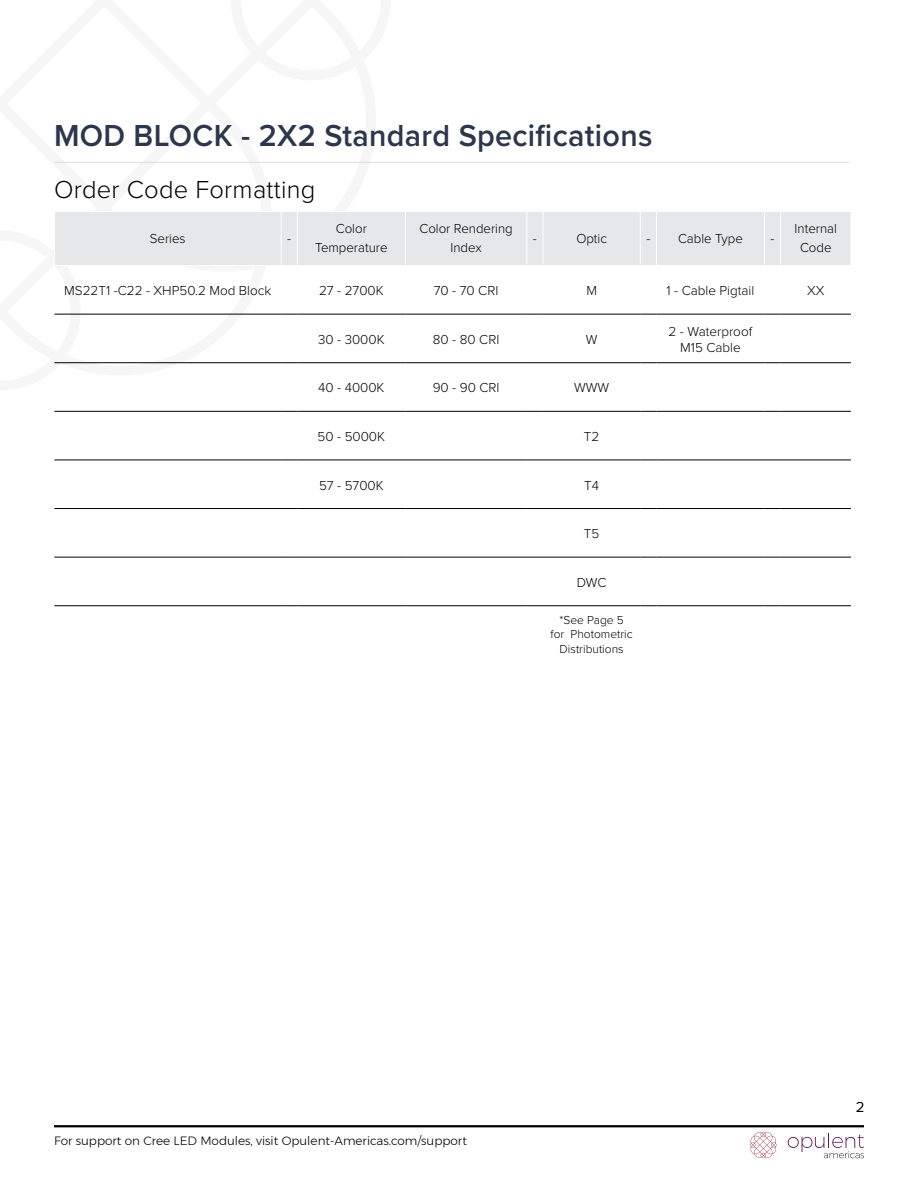
<style>
.page{position:relative;width:918px;height:1188px;background:#fff}
.page>*{position:absolute;margin:0;border:0;box-sizing:border-box;transform-origin:0 0}
.t1{font:600 31.5px "Proxima Nova";letter-spacing:.01em;color:#2d374b}
.t2{font:300 25.5px "Proxima Nova";letter-spacing:.01em;color:#000}
.t3{font:15px "Proxima Nova";color:#000}
.t4{font:300 13.5px/19.2px "Proxima Nova";color:#000;text-align:center}
.t5{font:300 12px "Montserrat";color:#000}
.t6{font:300 12px/14.4px "Proxima Nova";color:#000;text-align:center}
</style>
<div class="page">
<hr style="left:54px;top:1125px;width:810px;height:2px;background:#000">
<svg style="left:54px;top:161px;width:337px;height:203px"></svg>
<svg style="left:750px;top:1132px;width:27px;height:26px"></svg>
<svg style="left:788px;top:1133px;width:76px;height:25px"></svg>
<hr style="left:54px;top:162px;width:795px;height:1px;background:#dcddde">
<div style="left:54px;top:211px;width:796px;height:55px;background:#e6e7e8"></div>
<hr style="left:764px;top:212px;width:1px;height:53px;background:#fff">
<hr style="left:781px;top:211px;width:70px;height:1px;background:#fff">
<hr style="left:780px;top:212px;width:1px;height:53px;background:#fff">
<hr style="left:54px;top:314px;width:227px;height:1px;background:#000">
<svg style="left:281px;top:314px;width:16px;height:1px"></svg>
<hr style="left:297px;top:314px;width:108px;height:1px;background:#000">
<hr style="left:405px;top:314px;width:122px;height:1px;background:#000">
<svg style="left:527px;top:314px;width:16px;height:1px"></svg>
<hr style="left:543px;top:314px;width:97px;height:1px;background:#000">
<svg style="left:640px;top:314px;width:16px;height:1px"></svg>
<hr style="left:656px;top:314px;width:108px;height:1px;background:#000">
<svg style="left:764px;top:314px;width:17px;height:1px"></svg>
<hr style="left:781px;top:314px;width:70px;height:1px;background:#000">
<hr style="left:54px;top:362px;width:227px;height:1px;background:#000">
<svg style="left:281px;top:362px;width:16px;height:1px"></svg>
<hr style="left:297px;top:362px;width:108px;height:1px;background:#000">
<hr style="left:405px;top:362px;width:122px;height:1px;background:#000">
<svg style="left:527px;top:362px;width:16px;height:1px"></svg>
<hr style="left:543px;top:362px;width:97px;height:1px;background:#000">
<svg style="left:640px;top:362px;width:16px;height:1px"></svg>
<hr style="left:656px;top:362px;width:108px;height:1px;background:#000">
<svg style="left:764px;top:362px;width:17px;height:1px"></svg>
<hr style="left:781px;top:362px;width:70px;height:1px;background:#000">
<hr style="left:54px;top:411px;width:227px;height:1px;background:#000">
<svg style="left:281px;top:411px;width:16px;height:1px"></svg>
<hr style="left:297px;top:411px;width:108px;height:1px;background:#000">
<hr style="left:405px;top:411px;width:122px;height:1px;background:#000">
<svg style="left:527px;top:411px;width:16px;height:1px"></svg>
<hr style="left:543px;top:411px;width:97px;height:1px;background:#000">
<svg style="left:640px;top:411px;width:16px;height:1px"></svg>
<hr style="left:656px;top:411px;width:108px;height:1px;background:#000">
<svg style="left:764px;top:411px;width:17px;height:1px"></svg>
<hr style="left:781px;top:411px;width:70px;height:1px;background:#000">
<hr style="left:297px;top:460px;width:108px;height:1px;background:#000">
<hr style="left:54px;top:460px;width:227px;height:1px;background:#000">
<hr style="left:54px;top:508px;width:227px;height:1px;background:#000">
<hr style="left:54px;top:557px;width:227px;height:1px;background:#000">
<hr style="left:54px;top:605px;width:227px;height:1px;background:#000">
<svg style="left:281px;top:460px;width:16px;height:1px"></svg>
<hr style="left:405px;top:460px;width:122px;height:1px;background:#000">
<svg style="left:527px;top:460px;width:16px;height:1px"></svg>
<hr style="left:543px;top:460px;width:97px;height:1px;background:#000">
<svg style="left:640px;top:460px;width:16px;height:1px"></svg>
<hr style="left:656px;top:460px;width:108px;height:1px;background:#000">
<svg style="left:764px;top:460px;width:17px;height:1px"></svg>
<hr style="left:781px;top:460px;width:70px;height:1px;background:#000">
<svg style="left:281px;top:508px;width:16px;height:1px"></svg>
<hr style="left:297px;top:508px;width:108px;height:1px;background:#000">
<hr style="left:405px;top:508px;width:122px;height:1px;background:#000">
<svg style="left:527px;top:508px;width:16px;height:1px"></svg>
<hr style="left:543px;top:508px;width:97px;height:1px;background:#000">
<svg style="left:640px;top:508px;width:16px;height:1px"></svg>
<hr style="left:656px;top:508px;width:108px;height:1px;background:#000">
<svg style="left:764px;top:508px;width:17px;height:1px"></svg>
<hr style="left:781px;top:508px;width:70px;height:1px;background:#000">
<svg style="left:281px;top:557px;width:16px;height:1px"></svg>
<hr style="left:297px;top:557px;width:108px;height:1px;background:#000">
<hr style="left:405px;top:557px;width:122px;height:1px;background:#000">
<svg style="left:527px;top:557px;width:16px;height:1px"></svg>
<hr style="left:543px;top:557px;width:97px;height:1px;background:#000">
<svg style="left:640px;top:557px;width:16px;height:1px"></svg>
<hr style="left:656px;top:557px;width:108px;height:1px;background:#000">
<svg style="left:764px;top:557px;width:17px;height:1px"></svg>
<hr style="left:781px;top:557px;width:70px;height:1px;background:#000">
<svg style="left:281px;top:605px;width:16px;height:1px"></svg>
<hr style="left:297px;top:605px;width:108px;height:1px;background:#000">
<hr style="left:405px;top:605px;width:122px;height:1px;background:#000">
<svg style="left:527px;top:605px;width:16px;height:1px"></svg>
<hr style="left:543px;top:605px;width:97px;height:1px;background:#000">
<svg style="left:640px;top:605px;width:16px;height:1px"></svg>
<hr style="left:656px;top:605px;width:108px;height:1px;background:#000">
<svg style="left:764px;top:605px;width:17px;height:1px"></svg>
<hr style="left:781px;top:605px;width:70px;height:1px;background:#000">
<h1 class="t1" style="left:54px;top:112px;width:600px">MOD BLOCK - 2X2 Standard Specifications</h1>
<h2 class="t2" style="left:54px;top:171px;width:263px">Order Code Formatting</h2>
<p class="t4" style="left:150px;top:228px;width:37px">Series</p>
<p class="t4" style="left:287px;top:228px;width:5px">-</p>
<p class="t4" style="left:315px;top:218px;width:74px">Color<br>Temperature</p>
<p class="t4" style="left:419px;top:218px;width:95px">Color Rendering<br>Index</p>
<p class="t4" style="left:533px;top:228px;width:5px">-</p>
<p class="t4" style="left:576px;top:228px;width:32px">Optic</p>
<p class="t4" style="left:646px;top:228px;width:98px">- Cable Type</p>
<p class="t4" style="left:771px;top:228px;width:5px">-</p>
<p class="t4" style="left:795px;top:218px;width:44px">Internal<br>Code</p>
<p class="t4" style="left:64px;top:280px;width:209px">MS22T1 -C22 - XHP50.2 Mod Block</p>
<p class="t4" style="left:319px;top:280px;width:66px">27 - 2700K</p>
<p class="t4" style="left:434px;top:280px;width:66px">70 - 70 CRI</p>
<p class="t4" style="left:586px;top:280px;width:12px">M</p>
<p class="t4" style="left:667px;top:280px;width:89px">1 - Cable Pigtail</p>
<p class="t4" style="left:807px;top:280px;width:19px">XX</p>
<p class="t4" style="left:318px;top:329px;width:68px">30 - 3000K</p>
<p class="t4" style="left:433px;top:329px;width:68px">80 - 80 CRI</p>
<p class="t4" style="left:586px;top:329px;width:13px">W</p>
<p class="t4" style="left:669px;top:322px;width:85px;line-height:16.2px">2 - Waterproof<br>M15 Cable</p>
<p class="t4" style="left:318px;top:378px;width:68px">40 - 4000K</p>
<p class="t4" style="left:433px;top:378px;width:68px">90 - 90 CRI</p>
<p class="t4" style="left:574px;top:378px;width:37px">WWW</p>
<p class="t4" style="left:318px;top:426px;width:69px">50 - 5000K</p>
<p class="t4" style="left:584px;top:426px;width:17px">T2</p>
<p class="t4" style="left:319px;top:475px;width:66px">57 - 5700K</p>
<p class="t4" style="left:584px;top:475px;width:16px">T4</p>
<p class="t4" style="left:584px;top:523px;width:17px">T5</p>
<p class="t4" style="left:577px;top:572px;width:31px">DWC</p>
<p class="t6" style="left:551px;top:612px;width:84px">*See Page 5<br>for Photometric<br>Distributions</p>
<p class="t5" style="left:54px;top:1132px;width:414px">For support on Cree LED Modules, visit Opulent-Americas.com/support</p>
<p class="t3" style="left:856px;top:1095px;width:10px">2</p>
</div>
